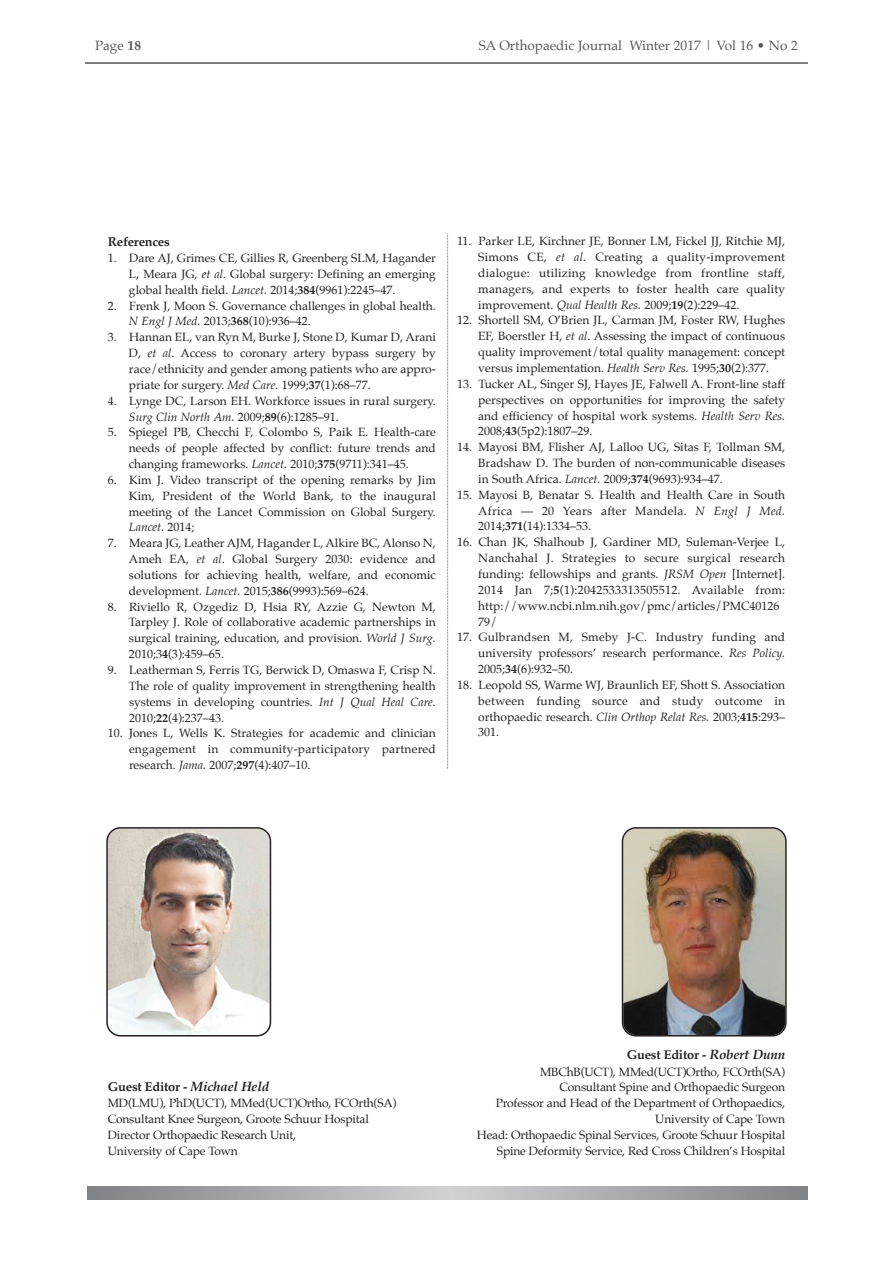
<style>
.page{position:relative;width:893px;height:1263px;background:#fff}
.page>*{position:absolute;margin:0;border:0;box-sizing:border-box;transform-origin:0 0}
.t1{font:13.5px "Palatino";color:#57585a}
.t2{font:700 12.75px "Palatino";letter-spacing:-.015em;color:#231f20}
.t3{font:12px/15.9px "Palatino";color:#231f20;text-align:justify}
.s1{font-weight:700}
.s2{font-style:italic}
.s3{font-style:italic;font-size:13.5px}
</style>
<div class="page">
<hr style="left:85px;top:62px;width:723px;height:2px;background:#57585a">
<img style="left:622px;top:827px;width:165px;height:209px">
<svg style="left:87px;top:1186px;width:721px;height:13px;background:#a8a9ac"></svg>
<svg style="left:447px;top:233px;width:1px;height:536px"></svg>
<svg style="left:106px;top:827px;width:165px;height:209px"></svg>
<p class="t1" style="left:95px;top:39px;width:48px">Page <span class="s1">18</span></p>
<p class="t1" style="left:479px;top:39px;width:321px">SA Orthopaedic Journal Winter 2017 | Vol 16 • No 2</p>
<p class="t2" style="left:108px;top:235px;width:64px">References</p>
<p class="t3" style="left:129px;top:251px;width:308px;text-indent:-21px">1. Dare AJ, Grimes CE, Gillies R, Greenberg SLM, Hagander L, Meara JG, <span class="s2">et al</span>. Global surgery: Defining an emerging global health field. <span class="s2">Lancet.</span> 2014;<span class="s1">384</span>(9961):2245–47.</p>
<p class="t3" style="left:129px;top:298px;width:308px;text-indent:-21px">2. Frenk J, Moon S. Governance challenges in global health.<br><span class="s2">N Engl J Med.</span> 2013;<span class="s1">368</span>(10):936–42.</p>
<p class="t3" style="left:129px;top:330px;width:308px;text-indent:-21px">3. Hannan EL, van Ryn M, Burke J, Stone D, Kumar D, Arani D, <span class="s2">et al</span>. Access to coronary artery bypass surgery by race/ethnicity and gender among patients who are appro&shy;priate for surgery. <span class="s2">Med Care.</span> 1999;<span class="s1">37</span>(1):68–77.</p>
<p class="t3" style="left:129px;top:393px;width:308px;text-indent:-21px">4. Lynge DC, Larson EH. Workforce issues in rural surgery.<br><span class="s2">Surg Clin North Am.</span> 2009;<span class="s1">89</span>(6):1285–91.</p>
<p class="t3" style="left:129px;top:425px;width:308px;text-indent:-21px">5. Spiegel PB, Checchi F, Colombo S, Paik E. Health-care needs of people affected by conflict: future trends and changing frameworks. <span class="s2">Lancet.</span> 2010;<span class="s1">375</span>(9711):341–45.</p>
<p class="t3" style="left:129px;top:473px;width:308px;text-indent:-21px">6. Kim J. Video transcript of the opening remarks by Jim Kim, President of the World Bank, to the inaugural meeting of the Lancet Commission on Global Surgery.<br><span class="s2">Lancet.</span> 2014;</p>
<p class="t3" style="left:129px;top:536px;width:308px;text-indent:-21px">7. Meara JG, Leather AJM, Hagander L, Alkire BC, Alonso N, Ameh EA, <span class="s2">et al</span>. Global Surgery 2030: evidence and solutions for achieving health, welfare, and economic development. <span class="s2">Lancet.</span> 2015;<span class="s1">386</span>(9993):569–624.</p>
<p class="t3" style="left:129px;top:599px;width:308px;text-indent:-21px">8. Riviello R, Ozgediz D, Hsia RY, Azzie G, Newton M, Tarpley J. Role of collaborative academic partnerships in surgical training, education, and provision. <span class="s2">World J Surg.<br></span>2010;3<span class="s1">4</span>(3):459–65.</p>
<p class="t3" style="left:129px;top:663px;width:308px;text-indent:-21px">9. Leatherman S, Ferris TG, Berwick D, Omaswa F, Crisp N.<br>The role of quality improvement in strengthening health systems in developing countries. <span class="s2">Int J Qual Heal Care.<br></span>2010;<span class="s1">22</span>(4):237–43.</p>
<p class="t3" style="left:129px;top:726px;width:308px;text-indent:-21px">10. Jones L, Wells K. Strategies for academic and clinician engagement in community-participatory partnered research. <span class="s2">Jama.</span> 2007;<span class="s1">297</span>(4):407–10.</p>
<p class="t3" style="left:478px;top:234px;width:308px;text-indent:-21px">11. Parker LE, Kirchner JE, Bonner LM, Fickel JJ, Ritchie MJ, Simons CE, <span class="s2">et al</span>. Creating a quality-improvement dialogue: utilizing knowledge from frontline staff, managers, and experts to foster health care quality improvement. <span class="s2">Qual Health Res.</span> 2009;<span class="s1">19</span>(2):229–42.</p>
<p class="t3" style="left:478px;top:313px;width:308px;text-indent:-21px">12. Shortell SM, O’Brien JL, Carman JM, Foster RW, Hughes EF, Boerstler H, <span class="s2">et al</span>. Assessing the impact of continuous quality improvement/total quality management: concept versus implementation. <span class="s2">Health Serv Res.</span> 1995;<span class="s1">30</span>(2):377.</p>
<p class="t3" style="left:478px;top:377px;width:308px;text-indent:-21px">13. Tucker AL, Singer SJ, Hayes JE, Falwell A. Front-line staff perspectives on opportunities for improving the safety and efficiency of hospital work systems. <span class="s2">Health Serv Res.<br></span>2008;<span class="s1">43</span>(5p2):1807–29.</p>
<p class="t3" style="left:478px;top:440px;width:308px;text-indent:-21px">14. Mayosi BM, Flisher AJ, Lalloo UG, Sitas F, Tollman SM, Bradshaw D. The burden of non-communicable diseases in South Africa. <span class="s2">Lancet.</span> 2009;<span class="s1">374</span>(9693):934–47.</p>
<p class="t3" style="left:478px;top:487px;width:308px;text-indent:-21px">15. Mayosi B, Benatar S. Health and Health Care in South Africa — 20 Years after Mandela. <span class="s2">N Engl J Med.<br></span>2014;<span class="s1">371</span>(14):1334–53.</p>
<p class="t3" style="left:478px;top:535px;width:308px;text-align:left;text-indent:-21px">16. Chan JK, Shalhoub J, Gardiner MD, Suleman-Verjee L, Nanchahal J. Strategies to secure surgical research funding: fellowships and grants. <span class="s2">JRSM Open</span> [Internet].<br>2014 Jan 7;<span class="s1">5</span>(1):2042533313505512. Available from: http://www.ncbi.nlm.nih.gov/pmc/articles/PMC40126<br>79/</p>
<p class="t3" style="left:478px;top:630px;width:308px;text-indent:-21px">17. Gulbrandsen M, Smeby J-C. Industry funding and university professors’ research performance. <span class="s2">Res Policy.<br></span>2005;<span class="s1">34</span>(6):932–50.</p>
<p class="t3" style="left:478px;top:678px;width:308px;text-indent:-21px">18. Leopold SS, Warme WJ, Braunlich EF, Shott S. Association between funding source and study outcome in orthopaedic research. <span class="s2">Clin Orthop Relat Res.</span> 2003;<span class="s1">415</span>:293– 301.</p>
<p class="t2" style="left:108px;top:1080px;width:163px">Guest Editor - <span class="s3">Michael held</span></p>
<p class="t3" style="left:108px;top:1096px;width:290px;text-align:left">MD(LMU), PhD(UCT), MMed(UCT)Ortho, FCOrth(SA)<br>Consultant Knee Surgeon, Groote Schuur Hospital Director Orthopaedic Research Unit,<br>University of Cape Town</p>
<p class="t2" style="left:627px;top:1048px;width:160px">Guest Editor - <span class="s3">robert Dunn</span></p>
<p class="t3" style="left:477px;top:1064px;width:310px;text-align:right">MBChB(UCT), MMed(UCT)Ortho, FCOrth(SA)<br>Consultant Spine and Orthopaedic Surgeon<br>Professor and Head of the Department of Orthopaedics, University of Cape Town<br>Head: Orthopaedic Spinal Services, Groote Schuur Hospital Spine Deformity Service, Red Cross Children’s Hospital</p>
</div>
